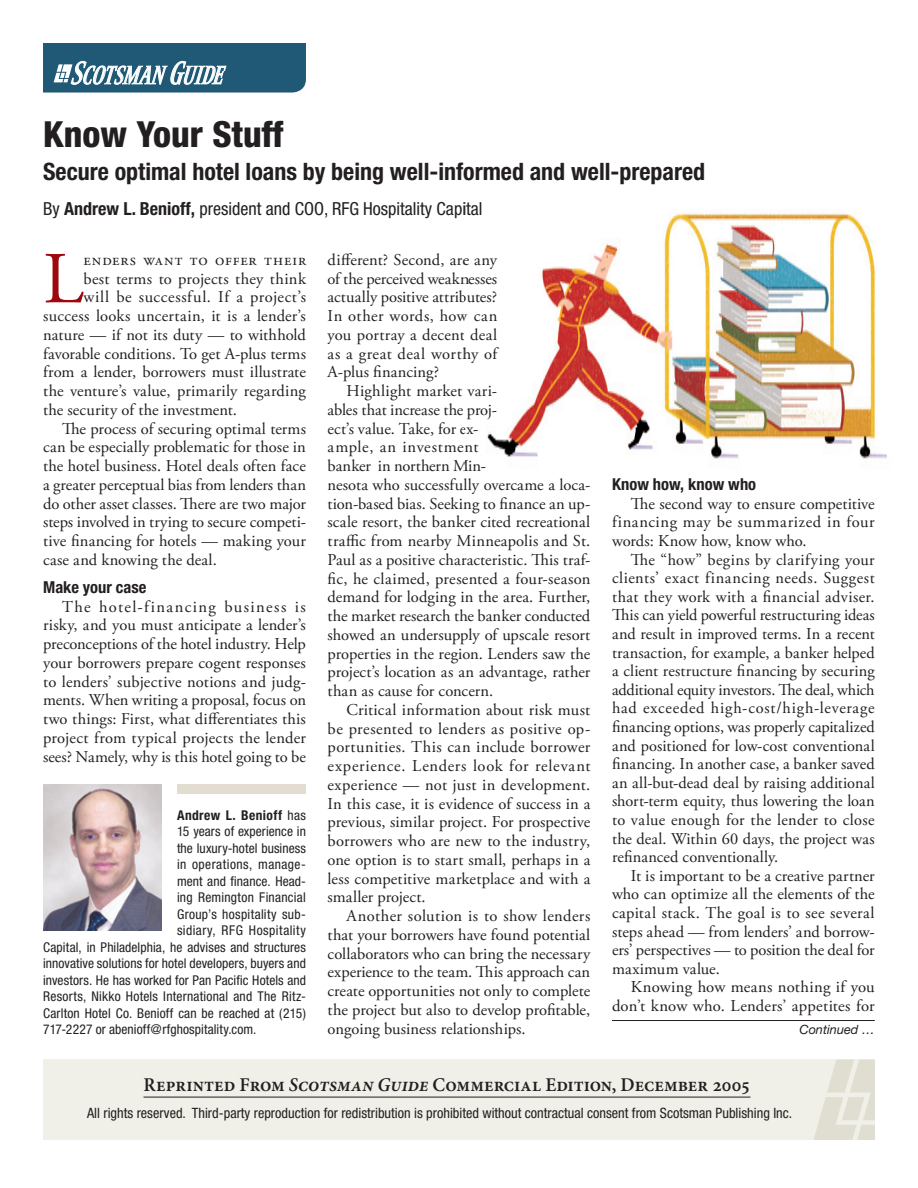
<style>
.page{position:relative;width:918px;height:1188px;background:#fff}
.page>*{position:absolute;margin:0;border:0;box-sizing:border-box;transform-origin:0 0}
.First_paragraph{font:73.05px "Adobe Garamond Pro";color:#9d070d}
.t1{font:800 condensed 36px "Helvetica Neue";color:#231f20}
.t2{font:italic 500 25.05px "Bartholeme";color:#fff;scale:.89 1}
.Subtitles{font:700 condensed 24px "Helvetica Neue";color:#231f20}
.REPRINT_IN_RULES{font:600 19.5px "Minion Pro";color:#231f20}
.Byline_Titles{font:condensed 18px "Helvetica Neue";color:#231f20}
.Body{font:16.5px/18.8px "Adobe Garamond Pro";letter-spacing:.005em;color:#231f20;text-align:justify}
.First_paragraph-2{font:16.5px "Adobe Garamond Pro";letter-spacing:.015em;color:#231f20}
.First_paragraph-3{font:16.5px "Adobe Garamond Pro";letter-spacing:-.01em;color:#231f20}
.First_paragraph-4{font:16.5px "Adobe Garamond Pro";letter-spacing:.04em;color:#231f20}
.Subhed{font:700 condensed 16.5px "Helvetica Neue";color:#231f20}
.First_paragraph-5{font:16.5px "Adobe Garamond Pro";letter-spacing:.055em;color:#231f20}
.t3{font:condensed 14.25px "Helvetica Neue";color:#231f20}
.Author_Bio{font:condensed 13.5px "Helvetica Neue";letter-spacing:.01em;color:#231f20}
.Author_Bio-2{font:condensed 13.5px "Helvetica Neue";letter-spacing:.035em;color:#231f20}
.Author_Bio-3{font:700 condensed 13.5px "Helvetica Neue";letter-spacing:.03em;color:#231f20}
.Continued_to{font:italic 12.75px "Helvetica Neue";color:#231f20}
.s1{font-size:31.2px}
.s2{font-weight:700}
.s3{font-weight:400}
.s4{font-style:italic}
</style>
<div class="page">
<svg style="left:43px;top:43px;width:263px;height:50px;background:#396c84"></svg>
<div style="left:43px;top:1060px;width:832px;height:80px;background:#f0efe8"></div>
<svg style="left:814px;top:1060px;width:61px;height:80px"></svg>
<hr style="left:612px;top:1020px;width:263px;height:1px;background:#231f20">
<hr style="left:144px;top:1097px;width:606px;height:1px;background:#231f20">
<div style="left:177px;top:784px;width:129px;height:9px;background:#e2ddd0"></div>
<img style="left:43px;top:784px;width:119px;height:147px">
<img style="left:487px;top:212px;width:400px;height:247px">
<p class="t2" style="left:71px;top:61px;width:172px"><span class="s1">S</span>COTSMA N <span class="s1">G</span>UIDE</p>
<p class="t1" style="left:43px;top:112px;width:242px">Know Your Stuff</p>
<p class="Subtitles" style="left:43px;top:157px;width:664px">Secure optimal hotel loans by being well-informed and well-prepared</p>
<p class="Byline_Titles" style="left:43px;top:198px;width:441px">By <span class="s2">Andrew L. Benioff,</span> president and COO, RFG Hospitality Capital</p>
<p class="First_paragraph" style="left:43px;top:235px;width:42px">L</p>
<p class="First_paragraph-5" style="left:84px;top:250px;width:224px">enders want to offer their</p>
<p class="Body" style="left:328px;top:251px;width:173px;text-align:left">different? Second, are any of the perceived weaknesses actually positive attributes?<br>In other words, how can you portray a decent deal as a great deal worthy of<br>A-plus financing?</p>
<p class="Body" style="left:328px;top:382px;width:264px;text-align:left;text-indent:19px">Highlight market vari-<br>ables that increase the proj-<br>ect’s value. Take, for ex-<br>ample, an investment<br>banker in northern Min-<br>nesota who successfully overcame a loca&shy;tion-based bias. Seeking to finance an up&shy;scale resort, the banker cited recreational traffic from nearby Minneapolis and St.<br>Paul as a positive characteristic. This traf&shy;fic, he claimed, presented a four-season demand for lodging in the area. Further, the market research the banker conducted showed an undersupply of upscale resort properties in the region. Lenders saw the project’s location as an advantage, rather than as cause for concern.</p>
<p class="Body" style="left:328px;top:701px;width:264px;text-indent:19px">Critical information about risk must be presented to lenders as positive op&shy;portunities. This can include borrower experience. Lenders look for relevant experience — not just in development.<br>In this case, it is evidence of success in a previous, similar project. For prospective borrowers who are new to the industry, one option is to start small, perhaps in a less competitive marketplace and with a smaller project.</p>
<p class="Body" style="left:328px;top:907px;width:264px;text-indent:19px">Another solution is to show lenders that your borrowers have found potential collaborators who can bring the necessary experience to the team. This approach can create opportunities not only to complete the project but also to develop profitable, ongoing business relationships.</p>
<p class="First_paragraph-2" style="left:84px;top:268px;width:224px">best terms to projects they think</p>
<p class="First_paragraph-4" style="left:84px;top:287px;width:224px">will be successful. If a project’s</p>
<p class="First_paragraph-2" style="left:43px;top:306px;width:264px">success looks uncertain, it is a lender’s</p>
<p class="First_paragraph-2" style="left:43px;top:325px;width:264px">nature — if not its duty — to withhold</p>
<p class="First_paragraph-3" style="left:43px;top:343px;width:264px">favorable conditions. To get A-plus terms</p>
<p class="First_paragraph-2" style="left:43px;top:362px;width:264px">from a lender, borrowers must illustrate</p>
<p class="First_paragraph-2" style="left:43px;top:381px;width:264px">the venture’s value, primarily regarding</p>
<p class="First_paragraph-2" style="left:43px;top:400px;width:195px">the security of the investment.</p>
<p class="Body" style="left:43px;top:419px;width:264px;text-indent:19px">The process of securing optimal terms can be especially problematic for those in the hotel business. Hotel deals often face a greater perceptual bias from lenders than do other asset classes. There are two major steps involved in trying to secure competi&shy;tive financing for hotels — making your case and knowing the deal.</p>
<p class="Subhed" style="left:43px;top:577px;width:105px">Make your case</p>
<p class="Body" style="left:43px;top:598px;width:264px;text-indent:19px">The hotel-financing business is risky, and you must anticipate a lender’s preconceptions of the hotel industry. Help your borrowers prepare cogent responses to lenders’ subjective notions and judg&shy;ments. When writing a proposal, focus on two things: First, what differentiates this project from typical projects the lender sees? Namely, why is this hotel going to be</p>
<p class="Subhed" style="left:612px;top:474px;width:146px">Know how, know who</p>
<p class="Body" style="left:612px;top:495px;width:264px;text-indent:19px">The second way to ensure competitive financing may be summarized in four words: Know how, know who.</p>
<p class="Body" style="left:612px;top:551px;width:264px;text-indent:19px">The “how” begins by clarifying your clients’ exact financing needs. Suggest that they work with a financial adviser.<br>This can yield powerful restructuring ideas and result in improved terms. In a recent transaction, for example, a banker helped a client restructure financing by securing additional equity investors. The deal, which had exceeded high-cost/high-leverage financing options, was properly capitalized and positioned for low-cost conventional financing. In another case, a banker saved an all-but-dead deal by raising additional short-term equity, thus lowering the loan to value enough for the lender to close the deal. Within 60 days, the project was refinanced conventionally.</p>
<p class="Body" style="left:612px;top:867px;width:264px;text-indent:19px">It is important to be a creative partner who can optimize all the elements of the capital stack. The goal is to see several steps ahead — from lenders’ and borrow&shy;ers’ perspectives — to position the deal for maximum value.</p>
<p class="Body" style="left:612px;top:978px;width:264px;text-align:right">Knowing how means nothing if you don’t know who. Lenders’ appetites for</p>
<p class="Author_Bio-3" style="left:177px;top:807px;width:131px">Andrew L. Benioff <span class="s3">has</span></p>
<p class="Author_Bio" style="left:177px;top:824px;width:130px">15 years of experience in</p>
<p class="Author_Bio" style="left:177px;top:840px;width:130px">the luxury-hotel business</p>
<p class="Author_Bio-2" style="left:177px;top:857px;width:131px">in operations, manage-</p>
<p class="Author_Bio" style="left:177px;top:873px;width:131px">ment and finance. Head-</p>
<p class="Author_Bio" style="left:177px;top:890px;width:130px">ing Remington Financial</p>
<p class="Author_Bio" style="left:177px;top:906px;width:131px">Group’s hospitality sub-</p>
<p class="Author_Bio-2" style="left:177px;top:923px;width:130px">sidiary, RFG Hospitality</p>
<p class="Author_Bio" style="left:43px;top:939px;width:264px">Capital, in Philadelphia, he advises and structures</p>
<p class="Author_Bio" style="left:43px;top:956px;width:264px">innovative solutions for hotel developers, buyers and</p>
<p class="Author_Bio" style="left:43px;top:972px;width:264px">investors. He has worked for Pan Pacific Hotels and</p>
<p class="Author_Bio" style="left:43px;top:989px;width:264px">Resorts, Nikko Hotels International and The Ritz-</p>
<p class="Author_Bio" style="left:43px;top:1005px;width:264px">Carlton Hotel Co. Benioff can be reached at (215)</p>
<p class="Author_Bio" style="left:43px;top:1022px;width:215px">717-2227 or abenioff@rfghospitality.com.</p>
<p class="Continued_to" style="left:799px;top:1022px;width:77px">Continued …</p>
<p class="REPRINT_IN_RULES" style="left:144px;top:1073px;width:609px">Reprinted From <span class="s4">Scotsman Guide</span> Commercial Edition, December 2005</p>
<p class="t3" style="left:87px;top:1105px;width:707px">All rights reserved. Third-party reproduction for redistribution is prohibited without contractual consent from Scotsman Publishing Inc.</p>
</div>
